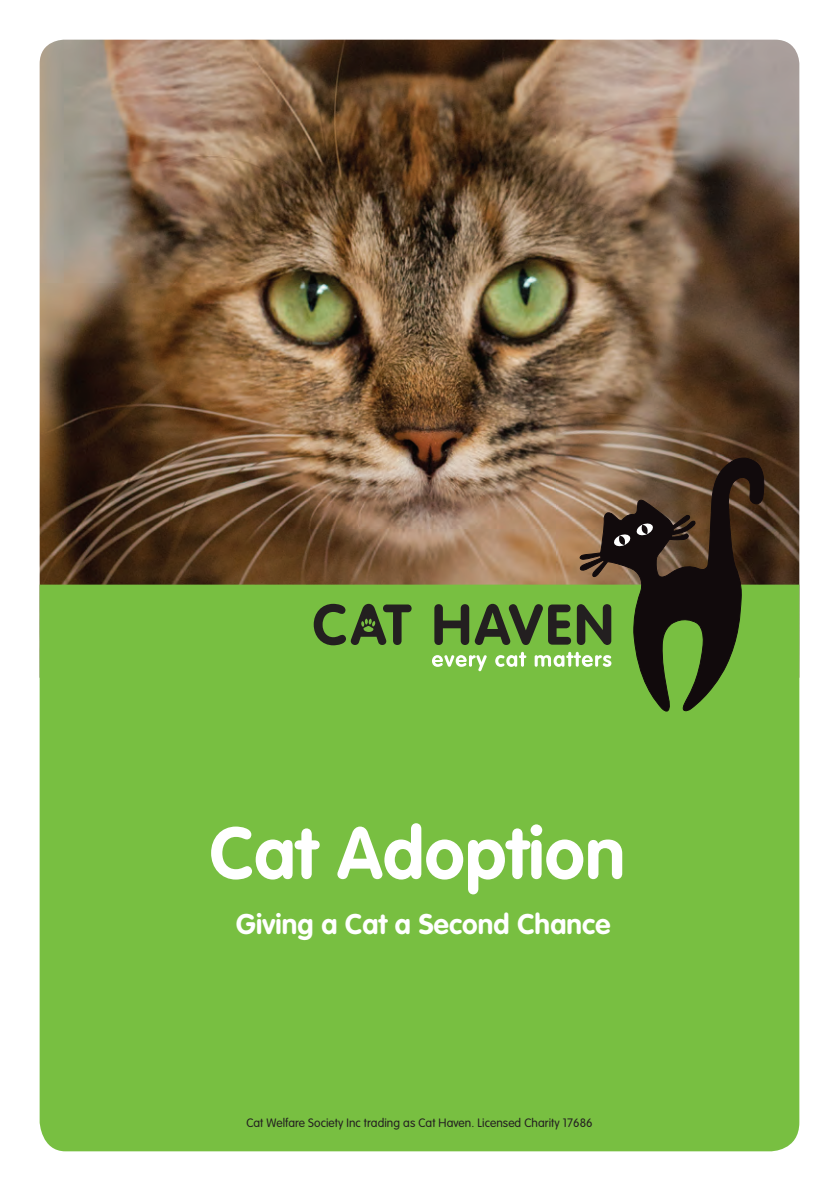
<style>
.page{position:relative;width:839px;height:1191px;background:#fff}
.page>*{position:absolute;margin:0;border:0;box-sizing:border-box;transform-origin:0 0}
.t1{font:700 72px "VAG Rounded";letter-spacing:.005em;color:#fff}
.t2{font:700 28px "VAG Rounded";letter-spacing:.005em;color:#fff}
.t3{font:300 12px "VAG Rounded";letter-spacing:.005em;color:#231f20}
</style>
<div class="page">
<img style="left:40px;top:40px;width:759px;height:544px">
<div style="left:40px;top:584px;width:759px;height:567px;background:#78bf41"></div>
<svg style="left:432px;top:655px;width:55px;height:16px"></svg>
<svg style="left:495px;top:652px;width:31px;height:15px"></svg>
<svg style="left:535px;top:652px;width:45px;height:15px"></svg>
<svg style="left:434px;top:604px;width:35px;height:41px"></svg>
<svg style="left:475px;top:604px;width:96px;height:41px;background:#4d6e30"></svg>
<svg style="left:577px;top:604px;width:3px;height:41px"></svg>
<svg style="left:314px;top:604px;width:98px;height:41px;background:#517632"></svg>
<svg style="left:580px;top:456px;width:186px;height:260px;background:#535f2f"></svg>
<svg style="left:613px;top:522px;width:41px;height:25px"></svg>
<h1 class="t1" style="left:210px;top:811px;width:417px">Cat Adoption</h1>
<h2 class="t2" style="left:236px;top:907px;width:376px">Giving a Cat a Second Chance</h2>
<p class="t3" style="left:246px;top:1115px;width:348px">Cat Welfare Society Inc trading as Cat Haven. Licensed Charity 17686</p>
</div>
